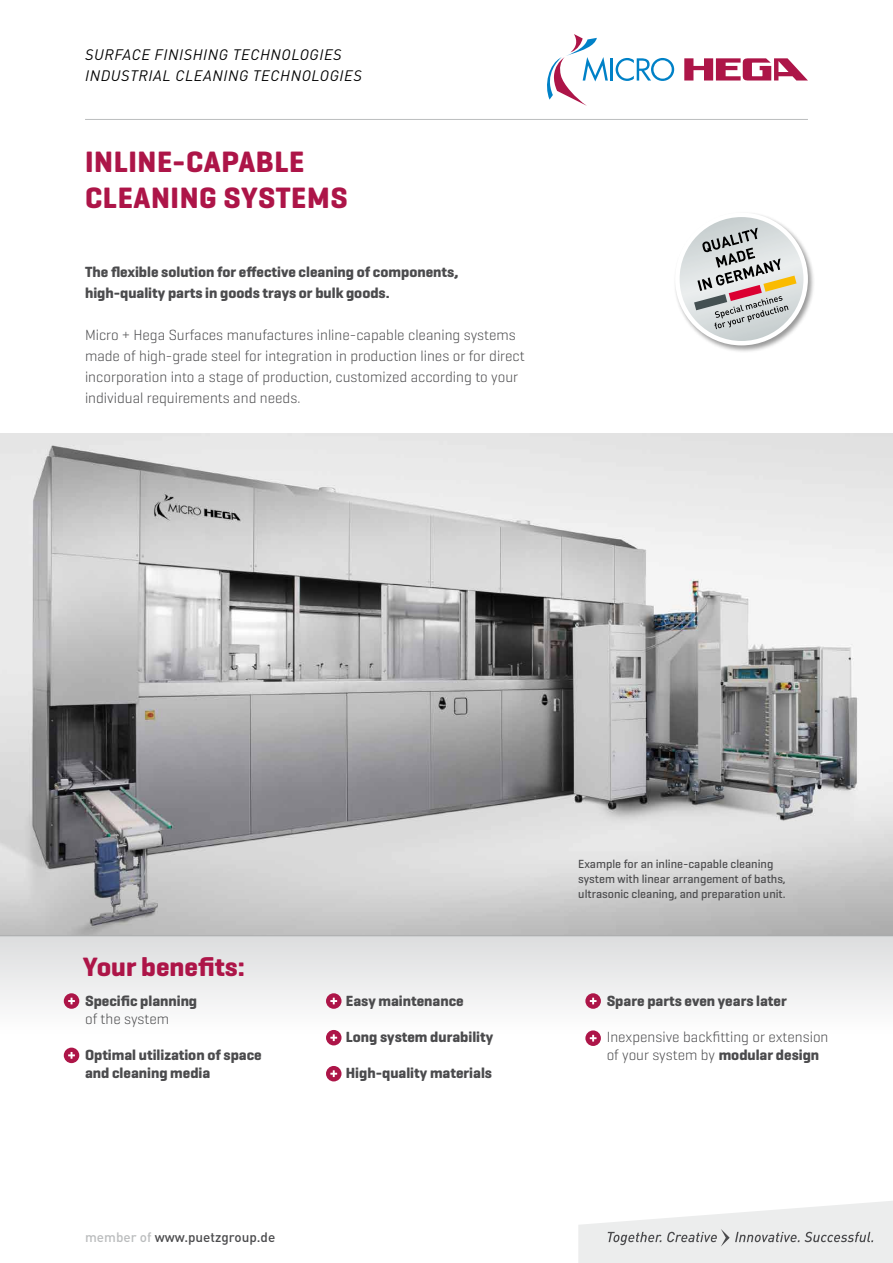
<style>
.page{position:relative;width:893px;height:1263px;background:#fff}
.page>*{position:absolute;margin:0;border:0;box-sizing:border-box;transform-origin:0 0}
.t1{font:700 30px/36px "Geogrotesque";letter-spacing:.02em;color:#ad1548}
.t2{font:700 27px "Geogrotesque";color:#ad1548}
.t3{font:300 15px/21px "Geogrotesque";color:#4b4b4d}
.t4{font:700 15px/21px "Geogrotesque";color:#4b4b4d}
.t5{font:italic 15px/21px "DIN Pro";letter-spacing:.04em;color:#000}
.t6{font:500 13.5px "DIN Pro";color:#4b4b4d}
.t7{font:500 12px/15px "Geogrotesque";color:#4b4b4d}
.s1{color:#bbbdbe}
.s2{font-weight:700}
</style>
<div class="page">
<svg style="left:578px;top:1201px;width:315px;height:62px"></svg>
<hr style="left:85px;top:119px;width:723px;height:1px;background:#bbbdbe">
<svg style="left:684px;top:58px;width:124px;height:23px"></svg>
<hr style="left:610px;top:58px;width:3px;height:23px;background:#0081c7">
<svg style="left:616px;top:58px;width:58px;height:23px"></svg>
<svg style="left:547px;top:34px;width:61px;height:72px"></svg>
<img style="left:0;top:434px;width:893px;height:501px">
<div style="left:0;top:936px;width:893px;height:127px;background:linear-gradient(to bottom,#dedfe0,#fff)"></div>
<div style="left:64px;top:993px;width:15px;height:16px;background:#ad1548;border-radius:50%"></div>
<svg style="left:68px;top:998px;width:7px;height:6px"></svg>
<div style="left:64px;top:1047px;width:15px;height:16px;background:#ad1548;border-radius:50%"></div>
<svg style="left:68px;top:1052px;width:7px;height:7px"></svg>
<svg style="left:326px;top:993px;width:15px;height:16px"></svg>
<svg style="left:330px;top:998px;width:7px;height:6px"></svg>
<div style="left:326px;top:1030px;width:15px;height:15px;background:#ad1548;border-radius:50%"></div>
<svg style="left:330px;top:1034px;width:7px;height:7px"></svg>
<div style="left:326px;top:1066px;width:15px;height:15px;background:#ad1548;border-radius:50%"></div>
<svg style="left:330px;top:1070px;width:7px;height:7px"></svg>
<svg style="left:585px;top:993px;width:16px;height:16px"></svg>
<svg style="left:590px;top:998px;width:6px;height:6px"></svg>
<svg style="left:585px;top:1030px;width:16px;height:16px"></svg>
<svg style="left:590px;top:1035px;width:6px;height:6px"></svg>
<hr style="left:0;top:935px;width:893px;height:1px;background:#bbbdbe">
<div style="left:673px;top:211px;width:142px;height:142px;background:#000;opacity:.4"></div>
<div style="left:675px;top:213px;width:133px;height:132px;background:#fff;border-radius:50%"></div>
<img style="left:680px;top:217px;width:123px;height:124px;border-radius:62px">
<svg style="left:694px;top:228px;width:102px;height:101px"></svg>
<p class="t5" style="left:85px;top:44px;width:278px">SURFACE FINISHING TECHNOLOGIES<br>INDUSTRIAL CLEANING TECHNOLOGIES</p>
<h1 class="t1" style="left:85px;top:144px;width:264px">INLINE-CAPABLE<br>CLEANING SYSTEMS</h1>
<p class="t4" style="left:85px;top:261px;width:375px">The flexible solution for effective cleaning of components, high-quality parts in goods trays or bulk goods.</p>
<p class="t3" style="left:85px;top:324px;width:441px">Micro + Hega Surfaces manufactures inline-capable cleaning systems made of high-grade steel for integration in production lines or for direct incorporation into a stage of production, customized according to your individual requirements and needs.</p>
<h2 class="t2" style="left:83px;top:950px;width:163px">Your benefits:</h2>
<p class="t4" style="left:85px;top:990px;width:114px">Specific planning</p>
<p class="t3" style="left:85px;top:1008px;width:86px">of the system</p>
<p class="t4" style="left:85px;top:1046px;width:178px;line-height:18px">Optimal utilization of space and cleaning media</p>
<p class="t6" style="left:85px;top:1228px;width:192px"><span class="s1">member of</span> www.puetzgroup.de</p>
<p class="t4" style="left:346px;top:990px;width:119px">Easy maintenance</p>
<p class="t4" style="left:346px;top:1026px;width:149px">Long system durability</p>
<p class="t4" style="left:346px;top:1062px;width:148px">High-quality materials</p>
<p class="t7" style="left:578px;top:856px;width:209px">Example for an inline-capable cleaning system with linear arrangement of baths, ultrasonic cleaning, and preparation unit.</p>
<p class="t4" style="left:607px;top:990px;width:182px">Spare parts even years later</p>
<p class="t3" style="left:607px;top:1027px;width:223px;line-height:18px">Inexpensive backfitting or extension of your system by <span class="s2">modular design</span></p>
</div>
